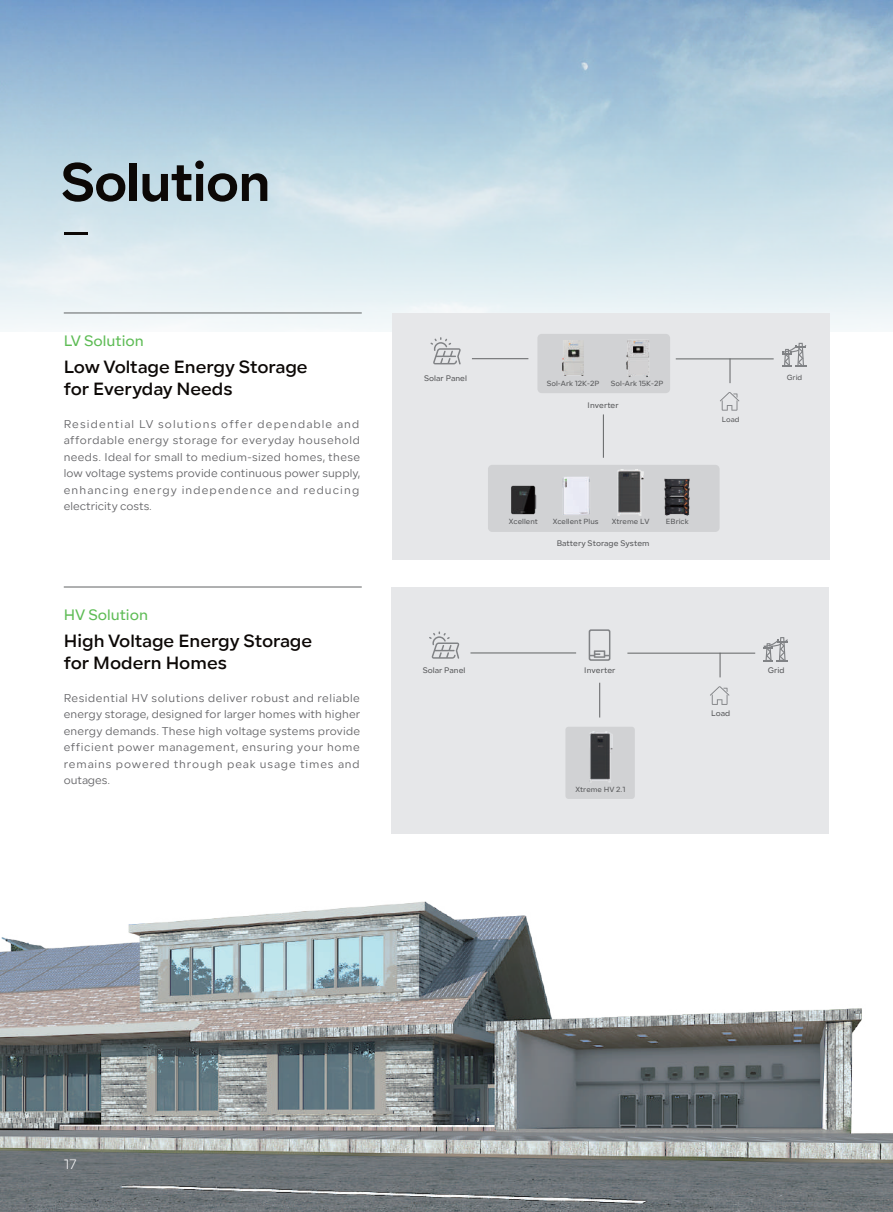
<style>
.page{position:relative;width:893px;height:1212px;background:#fff}
.page>*{position:absolute;margin:0;border:0;box-sizing:border-box;transform-origin:0 0}
.t1{font:700 54px "Lama Sans";letter-spacing:-.02em;color:#0c0806}
.t2{font:600 18px/22.5px "Lama Sans";color:#0c0806}
.t3{font:500 15px "Lama Sans";color:#5ebc55}
.t4{font:300 13.5px "Lama Sans";color:#fff}
.t5{font:11.25px/16.5px "Lama Sans";letter-spacing:.08em;color:#636366;text-align:justify}
.t6{font:500 7.95px "Lama Sans";letter-spacing:.005em;color:#57585a}
.t7{font:500 7.35px "Lama Sans";letter-spacing:.005em;color:#57585a}
</style>
<div class="page">
<img style="left:0;top:833px;width:893px;height:379px">
<img style="left:0;top:0;width:893px;height:588px">
<hr style="left:64px;top:232px;width:24px;height:2px;background:#0c0806">
<div style="left:392px;top:313px;width:438px;height:246px;background:#e6e7e9"></div>
<hr style="left:64px;top:312px;width:298px;height:1px;background:#616364">
<div style="left:391px;top:587px;width:438px;height:246px;background:#e6e7e9"></div>
<hr style="left:64px;top:586px;width:298px;height:1px;background:#616364">
<hr style="left:603px;top:414px;width:1px;height:44px;background:#616364">
<hr style="left:676px;top:359px;width:98px;height:1px;background:#616364">
<svg style="left:730px;top:358px;width:1px;height:25px"></svg>
<hr style="left:472px;top:358px;width:56px;height:1px;background:#616364">
<svg style="left:430px;top:337px;width:31px;height:27px"></svg>
<svg style="left:782px;top:343px;width:25px;height:24px"></svg>
<svg style="left:720px;top:392px;width:19px;height:19px"></svg>
<hr style="left:470px;top:653px;width:106px;height:1px;background:#616364">
<svg style="left:429px;top:631px;width:30px;height:28px"></svg>
<hr style="left:599px;top:683px;width:1px;height:34px;background:#616364">
<hr style="left:627px;top:653px;width:128px;height:1px;background:#616364">
<svg style="left:720px;top:653px;width:1px;height:24px"></svg>
<svg style="left:764px;top:637px;width:24px;height:24px"></svg>
<svg style="left:710px;top:686px;width:19px;height:19px"></svg>
<svg style="left:589px;top:629px;width:21px;height:32px"></svg>
<div style="left:488px;top:465px;width:232px;height:67px;background:#d1d2d4;border-radius:4px"></div>
<div style="left:537px;top:334px;width:133px;height:59px;background:#d1d2d4;border-radius:4px"></div>
<img style="left:511px;top:485px;width:26px;height:29px">
<img style="left:664px;top:478px;width:26px;height:38px">
<img style="left:562px;top:476px;width:28px;height:39px">
<div style="left:565px;top:727px;width:70px;height:72px;background:#d1d2d4;border-radius:3px"></div>
<img style="left:590px;top:731px;width:23px;height:52px">
<img style="left:562px;top:341px;width:22px;height:34px">
<img style="left:626px;top:340px;width:23px;height:37px">
<img style="left:618px;top:470px;width:26px;height:46px">
<h1 class="t1" style="left:61px;top:140px;width:212px">Solution</h1>
<h3 class="t3" style="left:64px;top:329px;width:82px">LV Solution</h3>
<h2 class="t2" style="left:64px;top:355px;width:245px">Low Voltage Energy Storage for Everyday Needs</h2>
<p class="t5" style="left:64px;top:416px;width:298px">Residential LV solutions offer dependable and affordable energy storage for everyday household needs. Ideal for small to medium-sized homes, these low voltage systems provide continuous power supply, enhancing energy independence and reducing electricity costs.</p>
<h3 class="t3" style="left:64px;top:603px;width:86px">HV Solution</h3>
<h2 class="t2" style="left:64px;top:629px;width:250px">High Voltage Energy Storage for Modern Homes</h2>
<p class="t5" style="left:64px;top:690px;width:298px">Residential HV solutions deliver robust and reliable energy storage, designed for larger homes with higher energy demands. These high voltage systems provide efficient power management, ensuring your home remains powered through peak usage times and outages.</p>
<p class="t6" style="left:424px;top:372px;width:44px">Solar Panel</p>
<p class="t7" style="left:547px;top:378px;width:54px">Sol-Ark 12K-2P</p>
<p class="t7" style="left:611px;top:378px;width:54px">Sol-Ark 15K-2P</p>
<p class="t6" style="left:588px;top:399px;width:33px">Inverter</p>
<p class="t7" style="left:722px;top:414px;width:19px">Load</p>
<p class="t7" style="left:509px;top:516px;width:31px">Xcellent</p>
<p class="t7" style="left:553px;top:516px;width:47px">Xcellent Plus</p>
<p class="t7" style="left:612px;top:516px;width:39px">Xtreme LV</p>
<p class="t7" style="left:666px;top:516px;width:24px">EBrick</p>
<p class="t6" style="left:557px;top:537px;width:94px">Battery Storage System</p>
<p class="t7" style="left:787px;top:372px;width:17px">Grid</p>
<p class="t6" style="left:584px;top:664px;width:33px">Inverter</p>
<p class="t6" style="left:423px;top:665px;width:44px">Solar Panel</p>
<p class="t6" style="left:768px;top:665px;width:18px">Grid</p>
<p class="t6" style="left:711px;top:708px;width:21px">Load</p>
<p class="t7" style="left:575px;top:784px;width:52px">Xtreme HV 2.1</p>
<p class="t4" style="left:64px;top:1155px;width:14px">17</p>
</div>
